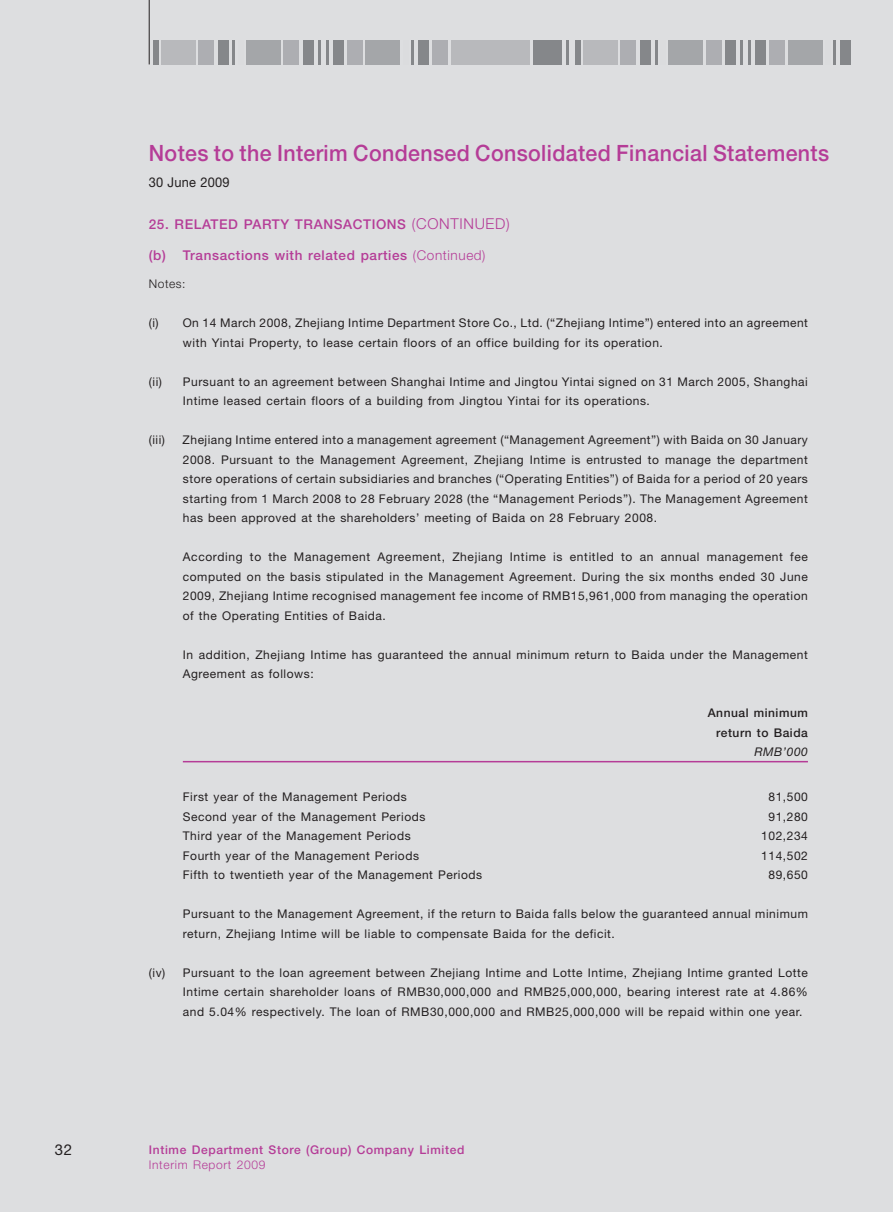
<style>
.page{position:relative;width:893px;height:1212px;background:#dddee0}
.page>*{position:absolute;margin:0;border:0;box-sizing:border-box;transform-origin:0 0}
.t1{font:500 22.5px "Helvetica Neue LT Std";letter-spacing:.015em;color:#b53c97;scale:.95 1}
.t2{font:15px "Helvetica Neue LT Std";color:#231f20}
.t3{font:500 13.5px "Helvetica Neue LT Std";letter-spacing:.045em;color:#b53c97}
.t4{font:13.5px "Helvetica Neue LT Std";letter-spacing:.015em;color:#231f20;scale:.95 1}
.t5{font:12px/19.5px "Helvetica Neue LT Std";letter-spacing:.045em;color:#231f20}
.t6{font:500 12px "Helvetica Neue LT Std";letter-spacing:.055em;color:#b53c97}
.t7{font:500 12px/19.5px "Helvetica Neue LT Std";letter-spacing:.045em;color:#231f20;text-align:right}
.t8{font:300 12px "Helvetica Neue LT Std";letter-spacing:.055em;color:#b53c97}
.t9{font:italic 12px "Helvetica Neue LT Std";letter-spacing:.045em;color:#231f20}
.t10{font:300 12px "Helvetica Neue LT Std";letter-spacing:.045em;color:#231f20}
.s1{font-weight:300;font-size:15px}
.s2{font-weight:300}
</style>
<div class="page">
<div style="left:153px;top:40px;width:5px;height:24px;background:#85878a"></div>
<div style="left:161px;top:40px;width:35px;height:24px;background:#b8b9bc"></div>
<div style="left:198px;top:40px;width:16px;height:24px;background:#adaeb2"></div>
<div style="left:218px;top:40px;width:11px;height:24px;background:#85878a"></div>
<hr style="left:233px;top:40px;width:2px;height:24px;background:#85878a">
<div style="left:246px;top:40px;width:35px;height:24px;background:#a4a6a9"></div>
<div style="left:284px;top:40px;width:15px;height:24px;background:#adaeb2"></div>
<div style="left:303px;top:40px;width:11px;height:24px;background:#85878a"></div>
<hr style="left:318px;top:40px;width:2px;height:24px;background:#85878a">
<div style="left:533px;top:40px;width:29px;height:24px;background:#85878a"></div>
<div style="left:451px;top:40px;width:79px;height:24px;background:#b8b9bc"></div>
<div style="left:433px;top:40px;width:15px;height:24px;background:#adaeb2"></div>
<div style="left:418px;top:40px;width:11px;height:24px;background:#85878a"></div>
<hr style="left:412px;top:40px;width:2px;height:24px;background:#85878a">
<div style="left:366px;top:40px;width:34px;height:24px;background:#a4a6a9"></div>
<div style="left:348px;top:40px;width:15px;height:24px;background:#adaeb2"></div>
<div style="left:333px;top:40px;width:10px;height:24px;background:#85878a"></div>
<hr style="left:326px;top:40px;width:2px;height:24px;background:#85878a">
<hr style="left:567px;top:40px;width:2px;height:24px;background:#85878a">
<div style="left:575px;top:40px;width:6px;height:24px;background:#85878a"></div>
<div style="left:583px;top:40px;width:35px;height:24px;background:#b8b9bc"></div>
<div style="left:621px;top:40px;width:15px;height:24px;background:#adaeb2"></div>
<div style="left:640px;top:40px;width:11px;height:24px;background:#85878a"></div>
<hr style="left:655px;top:40px;width:2px;height:24px;background:#85878a">
<div style="left:669px;top:40px;width:34px;height:24px;background:#a4a6a9"></div>
<div style="left:706px;top:40px;width:15px;height:24px;background:#adaeb2"></div>
<div style="left:725px;top:40px;width:11px;height:24px;background:#85878a"></div>
<hr style="left:740px;top:40px;width:2px;height:24px;background:#85878a">
<div style="left:840px;top:40px;width:11px;height:24px;background:#85878a"></div>
<hr style="left:834px;top:40px;width:2px;height:24px;background:#85878a">
<div style="left:788px;top:40px;width:34px;height:24px;background:#a4a6a9"></div>
<div style="left:770px;top:40px;width:15px;height:24px;background:#adaeb2"></div>
<div style="left:755px;top:40px;width:11px;height:24px;background:#85878a"></div>
<hr style="left:749px;top:40px;width:2px;height:24px;background:#85878a">
<hr style="left:149px;top:0;width:1px;height:64px;background:#231f20">
<hr style="left:183px;top:761px;width:625px;height:1px;background:#b53c97">
<p class="t2" style="left:55px;top:1144px;width:19px">32</p>
<h1 class="t1" style="left:149px;top:140px;width:718px">Notes to the Interim Condensed Consolidated Financial Statements</h1>
<p class="t4" style="left:149px;top:177px;width:87px">30 June 2009</p>
<p class="t3" style="left:149px;top:217px;width:362px">25. RELATED PARTY TRANSACTIONS <span class="s1">(CONTINUED)</span></p>
<p class="t3" style="left:149px;top:248px;width:338px">(b) Transactions with related parties <span class="s2">(Continued)</span></p>
<p class="t10" style="left:149px;top:277px;width:38px">Notes:</p>
<p class="t5" style="left:183px;top:315px;width:627px;text-indent:-34px">(i) On 14 March 2008, Zhejiang Intime Department Store Co., Ltd. (“Zhejiang Intime”) entered into an agreement with Yintai Property, to lease certain floors of an office building for its operation.</p>
<p class="t5" style="left:149px;top:373px;width:15px">(ii)</p>
<p class="t5" style="left:183px;top:373px;width:627px">Pursuant to an agreement between Shanghai Intime and Jingtou Yintai signed on 31 March 2005, Shanghai<br>Intime leased certain floors of a building from Jingtou Yintai for its operations.</p>
<p class="t5" style="left:149px;top:432px;width:18px">(iii)</p>
<p class="t5" style="left:183px;top:432px;width:627px;text-align:justify">Zhejiang Intime entered into a management agreement (“Management Agreement”) with Baida on 30 January 2008. Pursuant to the Management Agreement, Zhejiang Intime is entrusted to manage the department store operations of certain subsidiaries and branches (“Operating Entities”) of Baida for a period of 20 years starting from 1 March 2008 to 28 February 2028 (the “Management Periods”). The Management Agreement has been approved at the shareholders’ meeting of Baida on 28 February 2008.</p>
<p class="t5" style="left:183px;top:549px;width:627px;text-align:justify">According to the Management Agreement, Zhejiang Intime is entitled to an annual management fee computed on the basis stipulated in the Management Agreement. During the six months ended 30 June 2009, Zhejiang Intime recognised management fee income of RMB15,961,000 from managing the operation of the Operating Entities of Baida.</p>
<p class="t5" style="left:183px;top:646px;width:627px">In addition, Zhejiang Intime has guaranteed the annual minimum return to Baida under the Management<br>Agreement as follows:</p>
<p class="t7" style="left:708px;top:703px;width:102px">Annual minimum return to Baida</p>
<p class="t9" style="left:754px;top:748px;width:55px">RMB’000</p>
<p class="t5" style="left:183px;top:789px;width:226px">First year of the Management Periods</p>
<p class="t5" style="left:768px;top:789px;width:41px">81,500</p>
<p class="t5" style="left:183px;top:808px;width:244px">Second year of the Management Periods</p>
<p class="t5" style="left:768px;top:808px;width:41px">91,280</p>
<p class="t5" style="left:183px;top:828px;width:229px">Third year of the Management Periods</p>
<p class="t5" style="left:761px;top:828px;width:48px">102,234</p>
<p class="t5" style="left:183px;top:847px;width:238px">Fourth year of the Management Periods</p>
<p class="t5" style="left:761px;top:847px;width:48px">114,502</p>
<p class="t5" style="left:183px;top:867px;width:301px">Fifth to twentieth year of the Management Periods</p>
<p class="t5" style="left:768px;top:867px;width:41px">89,650</p>
<p class="t5" style="left:183px;top:906px;width:627px">Pursuant to the Management Agreement, if the return to Baida falls below the guaranteed annual minimum return, Zhejiang Intime will be liable to compensate Baida for the deficit.</p>
<p class="t5" style="left:149px;top:964px;width:18px">(iv)</p>
<p class="t5" style="left:183px;top:964px;width:627px;text-align:justify">Pursuant to the loan agreement between Zhejiang Intime and Lotte Intime, Zhejiang Intime granted Lotte Intime certain shareholder loans of RMB30,000,000 and RMB25,000,000, bearing interest rate at 4.86% and 5.04% respectively. The loan of RMB30,000,000 and RMB25,000,000 will be repaid within one year.</p>
<p class="t6" style="left:149px;top:1143px;width:317px">Intime Department Store (Group) Company Limited</p>
<p class="t8" style="left:149px;top:1157px;width:118px">Interim Report 2009</p>
</div>
